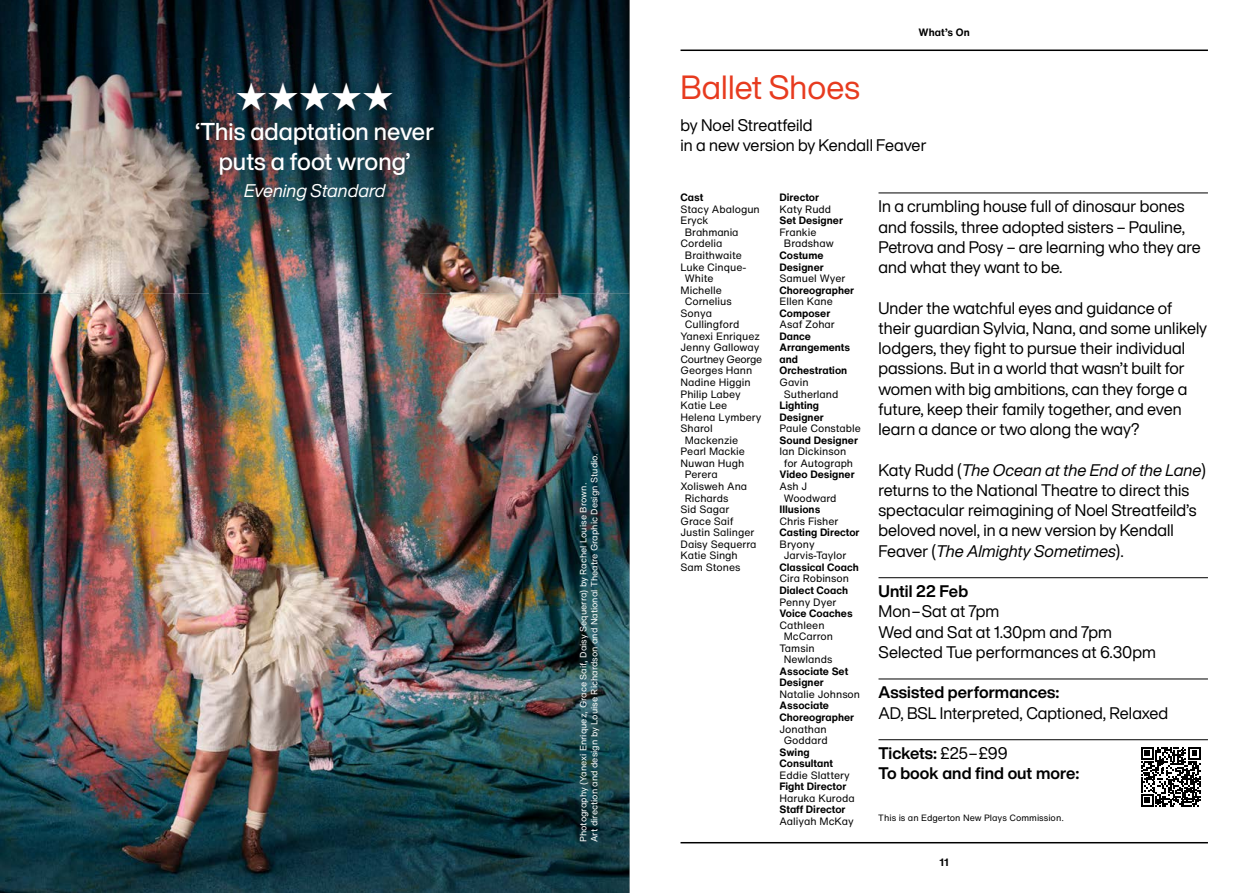
<style>
.page{position:relative;width:1259px;height:893px;background:#fff}
.page>*{position:absolute;margin:0;border:0;box-sizing:border-box;transform-origin:0 0}
.t1{font:39px "Zapf Dingbats ITC";color:#fff}
.t2{font:33px "Helvetica Now NT Display";letter-spacing:.005em;color:#e73b1f}
.t3{font:500 24px/30px "Helvetica Now NT Display";letter-spacing:.005em;color:#fff;text-align:center}
.t4{font:italic 18px "Helvetica Now NT Display";letter-spacing:.005em;color:#fff}
.t5{font:16.5px/20.2px "Helvetica Now NT Display";letter-spacing:.005em;color:#000}
.t6{font:700 16.5px/20.2px "Helvetica Now NT Display";letter-spacing:.005em;color:#000}
.t7{font:10.5px/11.6px "Helvetica Now NT Text";color:#000}
.t8{font:700 10.5px/11.6px "Helvetica Now NT Text";color:#000}
.t9{font:10.5px "Helvetica Now NT Text";letter-spacing:-.03em;color:#000}
.t10{font:9px/11.2px "Helvetica Now NT Text";color:#fff}
.t11{font:9px "Helvetica Now NT Text";color:#000}
.s1{font-style:italic}
.s2{font-weight:400}
</style>
<div class="page">
<hr style="left:680px;top:50px;width:528px;height:1px;background:#000">
<hr style="left:680px;top:842px;width:528px;height:1px;background:#000">
<img style="left:0;top:293px;width:629px;height:600px">
<img style="left:0;top:0;width:209px;height:293px">
<img style="left:209px;top:0;width:420px;height:97px">
<img style="left:420px;top:97px;width:209px;height:196px">
<img style="left:209px;top:228px;width:211px;height:65px">
<hr style="left:878px;top:193px;width:330px;height:1px;background:#000">
<hr style="left:878px;top:577px;width:330px;height:1px;background:#000">
<hr style="left:878px;top:679px;width:330px;height:1px;background:#000">
<hr style="left:878px;top:739px;width:330px;height:1px;background:#000">
<svg style="left:1141px;top:747px;width:59px;height:60px"></svg>
<img style="left:170px;top:59px;width:289px;height:169px">
<h1 class="t1" style="left:235px;top:79px;width:160px">★★★★★</h1>
<h3 class="t3" style="left:195px;top:117px;width:240px">‘This adaptation never puts a foot wrong’</h3>
<p class="t4" style="left:244px;top:179px;width:143px">Evening Standard</p>
<p class="t10" style="left:577px;top:842px;width:390px;rotate:-90deg">Photography (Yanexi Enriquez, Grace Saif, Daisy Sequerra) by Rachel Louise Brown.<br>Art direction and design by Louise Richardson and National Theatre Graphic Design Studio.</p>
<p class="t8" style="left:918px;top:27px;width:53px">What’s On</p>
<h2 class="t2" style="left:680px;top:65px;width:181px">Ballet Shoes</h2>
<p class="t5" style="left:680px;top:114px;width:247px">by Noel Streatfeild<br>in a new version by Kendall Feaver</p>
<p class="t8" style="left:680px;top:192px;width:24px">Cast</p>
<p class="t7" style="left:680px;top:203px;width:81px">Stacy Abalogun</p>
<p class="t7" style="left:680px;top:215px;width:29px">Eryck</p>
<p class="t7" style="left:685px;top:226px;width:55px">Brahmania</p>
<p class="t7" style="left:680px;top:238px;width:43px">Cordelia</p>
<p class="t7" style="left:685px;top:249px;width:59px">Braithwaite</p>
<p class="t7" style="left:680px;top:261px;width:67px">Luke Cinque-</p>
<p class="t7" style="left:685px;top:273px;width:30px">White</p>
<p class="t7" style="left:680px;top:284px;width:43px">Michelle</p>
<p class="t7" style="left:685px;top:296px;width:48px">Cornelius</p>
<p class="t7" style="left:680px;top:307px;width:33px">Sonya</p>
<p class="t7" style="left:685px;top:319px;width:56px">Cullingford</p>
<p class="t7" style="left:680px;top:330px;width:81px">Yanexi Enriquez</p>
<p class="t7" style="left:680px;top:342px;width:80px">Jenny Galloway</p>
<p class="t9" style="left:680px;top:352px;width:83px">Courtney George</p>
<p class="t7" style="left:680px;top:365px;width:73px">Georges Hann</p>
<p class="t7" style="left:680px;top:377px;width:72px">Nadine Higgin</p>
<p class="t7" style="left:680px;top:388px;width:62px">Philip Labey</p>
<p class="t7" style="left:680px;top:400px;width:48px">Katie Lee</p>
<p class="t7" style="left:680px;top:411px;width:82px">Helena Lymbery</p>
<p class="t7" style="left:680px;top:423px;width:34px">Sharol</p>
<p class="t7" style="left:685px;top:434px;width:55px">Mackenzie</p>
<p class="t7" style="left:680px;top:446px;width:66px">Pearl Mackie</p>
<p class="t7" style="left:680px;top:457px;width:65px">Nuwan Hugh</p>
<p class="t7" style="left:685px;top:469px;width:34px">Perera</p>
<p class="t7" style="left:680px;top:480px;width:68px">Xolisweh Ana</p>
<p class="t7" style="left:685px;top:492px;width:45px">Richards</p>
<p class="t7" style="left:680px;top:504px;width:50px">Sid Sagar</p>
<p class="t7" style="left:680px;top:515px;width:55px">Grace Saif</p>
<p class="t7" style="left:680px;top:527px;width:75px">Justin Salinger</p>
<p class="t7" style="left:680px;top:538px;width:78px">Daisy Sequerra</p>
<p class="t7" style="left:680px;top:550px;width:59px">Katie Singh</p>
<p class="t7" style="left:680px;top:561px;width:61px">Sam Stones</p>
<p class="t8" style="left:779px;top:192px;width:41px">Director</p>
<p class="t7" style="left:779px;top:203px;width:53px">Katy Rudd</p>
<p class="t8" style="left:779px;top:215px;width:65px">Set Designer</p>
<p class="t7" style="left:784px;top:226px;width:52px;text-indent:-4px">Frankie<br>Bradshaw</p>
<p class="t8" style="left:779px;top:250px;width:46px">Costume<br>Designer</p>
<p class="t7" style="left:779px;top:273px;width:67px">Samuel Wyer</p>
<p class="t8" style="left:779px;top:284px;width:76px">Choreographer</p>
<p class="t7" style="left:779px;top:296px;width:55px">Ellen Kane</p>
<p class="t8" style="left:779px;top:307px;width:52px">Composer</p>
<p class="t7" style="left:779px;top:319px;width:57px">Asaf Zohar</p>
<p class="t8" style="left:779px;top:330px;width:72px">Dance<br>Arrangements and<br>Orchestration</p>
<p class="t7" style="left:784px;top:377px;width:56px;text-indent:-4px">Gavin<br>Sutherland</p>
<p class="t8" style="left:779px;top:400px;width:46px">Lighting<br>Designer</p>
<p class="t7" style="left:779px;top:423px;width:83px">Paule Constable</p>
<p class="t8" style="left:779px;top:434px;width:80px">Sound Designer</p>
<p class="t7" style="left:784px;top:446px;width:71px;text-indent:-4px">Ian Dickinson for Autograph</p>
<p class="t8" style="left:779px;top:469px;width:77px">Video Designer</p>
<p class="t7" style="left:784px;top:480px;width:54px;text-indent:-4px">Ash J<br>Woodward</p>
<p class="t8" style="left:779px;top:504px;width:42px">Illusions</p>
<p class="t7" style="left:779px;top:515px;width:60px">Chris Fisher</p>
<p class="t8" style="left:779px;top:527px;width:82px">Casting Director</p>
<p class="t7" style="left:784px;top:538px;width:64px;text-indent:-4px">Bryony<br>Jarvis-Taylor</p>
<p class="t8" style="left:779px;top:561px;width:81px">Classical Coach</p>
<p class="t7" style="left:779px;top:573px;width:71px">Cira Robinson</p>
<p class="t8" style="left:779px;top:585px;width:70px">Dialect Coach</p>
<p class="t7" style="left:779px;top:596px;width:58px">Penny Dyer</p>
<p class="t8" style="left:779px;top:608px;width:75px">Voice Coaches</p>
<p class="t7" style="left:779px;top:619px;width:47px">Cathleen</p>
<p class="t7" style="left:784px;top:631px;width:51px">McCarron</p>
<p class="t7" style="left:779px;top:642px;width:37px">Tamsin</p>
<p class="t7" style="left:784px;top:654px;width:50px">Newlands</p>
<p class="t8" style="left:779px;top:665px;width:70px">Associate Set<br>Designer</p>
<p class="t7" style="left:779px;top:688px;width:82px">Natalie Johnson</p>
<p class="t8" style="left:779px;top:700px;width:76px">Associate<br>Choreographer</p>
<p class="t7" style="left:779px;top:723px;width:50px;text-align:center">Jonathan<br>Goddard</p>
<p class="t8" style="left:779px;top:746px;width:55px">Swing<br>Consultant</p>
<p class="t7" style="left:779px;top:769px;width:72px">Eddie Slattery</p>
<p class="t8" style="left:779px;top:781px;width:68px">Fight Director</p>
<p class="t7" style="left:779px;top:792px;width:77px">Haruka Kuroda</p>
<p class="t8" style="left:779px;top:804px;width:68px">Staff Director</p>
<p class="t7" style="left:779px;top:815px;width:76px">Aaliyah McKay</p>
<p class="t5" style="left:878px;top:196px;width:324px">In a crumbling house full of dinosaur bones and fossils, three adopted sisters – Pauline, Petrova and Posy – are learning who they are and what they want to be.</p>
<p class="t5" style="left:878px;top:297px;width:330px">Under the watchful eyes and guidance of their guardian Sylvia, Nana, and some unlikely lodgers, they fight to pursue their individual passions. But in a world that wasn’t built for women with big ambitions, can they forge a future, keep their family together, and even learn a dance or two along the way?</p>
<p class="t5" style="left:878px;top:459px;width:329px">Katy Rudd (<span class="s1">The Ocean at the End of the Lane</span>) returns to the National Theatre to direct this spectacular reimagining of Noel Streatfeild’s beloved novel, in a new version by Kendall Feaver (<span class="s1">The Almighty Sometimes</span>).</p>
<p class="t6" style="left:878px;top:581px;width:91px">Until 22 Feb</p>
<p class="t5" style="left:878px;top:601px;width:279px">Mon–Sat at 7pm<br>Wed and Sat at 1.30pm and 7pm<br>Selected Tue performances at 6.30pm</p>
<p class="t6" style="left:878px;top:682px;width:183px">Assisted performances:</p>
<p class="t5" style="left:878px;top:702px;width:291px">AD, BSL Interpreted, Captioned, Relaxed</p>
<p class="t6" style="left:878px;top:743px;width:202px">Tickets: <span class="s2">£25–£99<br></span>To book and find out more:</p>
<p class="t11" style="left:878px;top:811px;width:187px">This is an Edgerton New Plays Commission.</p>
<p class="t8" style="left:939px;top:857px;width:11px">11</p>
</div>
